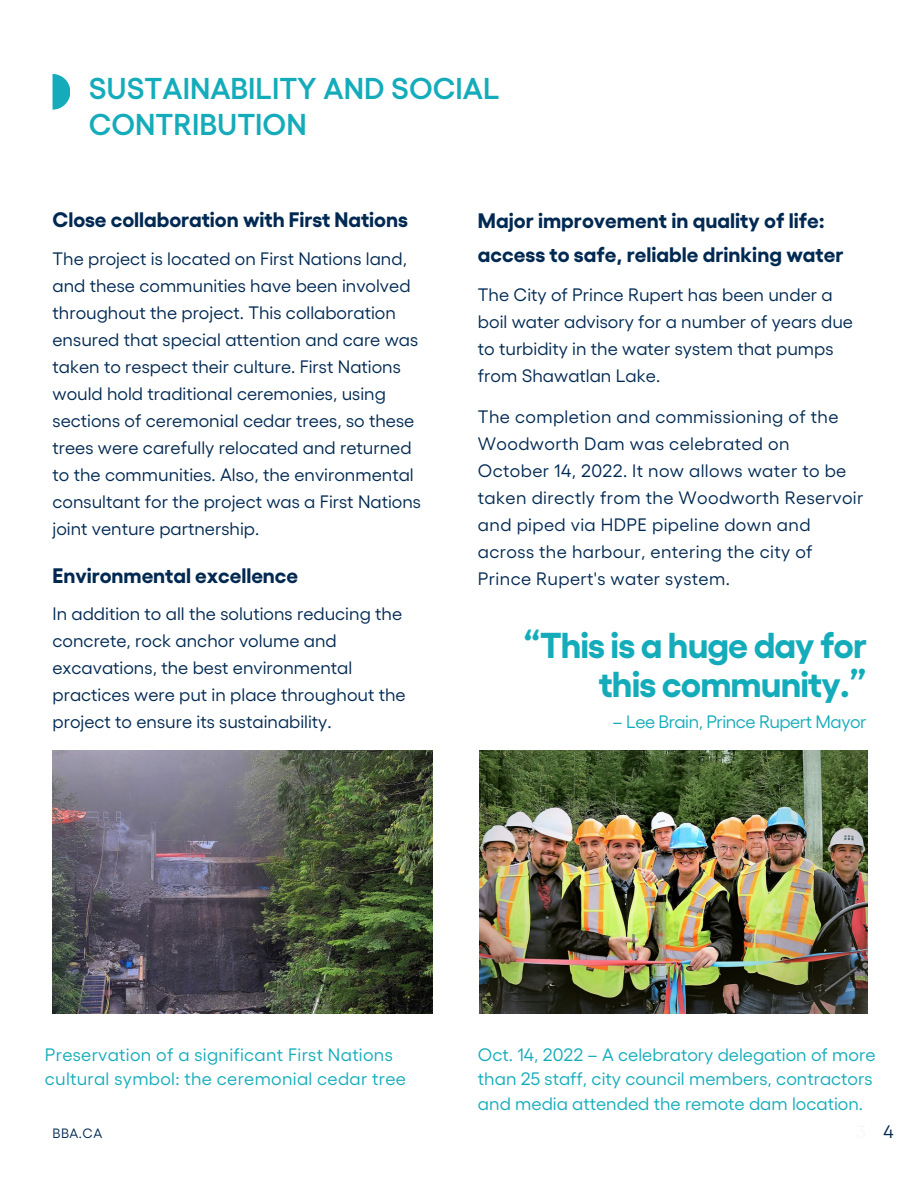
<style>
.page{position:relative;width:918px;height:1188px;background:#fff}
.page>*{position:absolute;margin:0;border:0;box-sizing:border-box;transform-origin:0 0}
.t1{font:700 36px/39.3px "Gellix";letter-spacing:-.025em;color:#14acba;text-align:right}
.t2{font:600 30px/36px "Gellix";color:#14acba}
.t3{font:700 21px/33.8px "Gellix";color:#002952}
.t4{font:18px/27px "Gellix";color:#002952}
.t5{font:18px/27px "Gellix";letter-spacing:.02em;color:#002952}
.t6{font:18px/24.8px "Gellix";color:#14acba}
.t7{font:18px "Gellix";letter-spacing:-.025em;color:#14acba}
.t8{font:13.5px "Gellix";color:#002952}
</style>
<div class="page">
<svg style="left:53px;top:74px;width:17px;height:36px"></svg>
<img style="left:479px;top:750px;width:388px;height:263px">
<img style="left:53px;top:750px;width:380px;height:264px">
<h2 class="t2" style="left:89px;top:68px;width:412px">SUSTAINABILITY AND SOCIAL<br>CONTRIBUTION</h2>
<p class="t3" style="left:53px;top:201px;width:357px">Close collaboration with First Nations</p>
<p class="t4" style="left:53px;top:244px;width:370px">The project is located on First Nations land, and these communities have been involved throughout the project. This collaboration ensured that special attention and care was taken to respect their culture. First Nations would hold traditional ceremonies, using sections of ceremonial cedar trees, so these trees were carefully relocated and returned to the communities. Also, the environmental consultant for the project was a First Nations joint venture partnership.</p>
<p class="t3" style="left:53px;top:557px;width:247px">Environmental excellence</p>
<p class="t4" style="left:53px;top:599px;width:355px">In addition to all the solutions reducing the concrete, rock anchor volume and excavations, the best environmental practices were put in place throughout the project to ensure its sustainability.</p>
<p class="t3" style="left:478px;top:202px;width:367px">Major improvement in quality of life: access to safe, reliable drinking water</p>
<p class="t4" style="left:478px;top:280px;width:377px">The City of Prince Rupert has been under a boil water advisory for a number of years due to turbidity in the water system that pumps from Shawatlan Lake.</p>
<p class="t5" style="left:478px;top:402px;width:387px">The completion and commissioning of the Woodworth Dam was celebrated on October 14, 2022. It now allows water to be taken directly from the Woodworth Reservoir and piped via HDPE pipeline down and across the harbour, entering the city of Prince Rupert's water system.</p>
<h1 class="t1" style="left:523px;top:622px;width:345px">“This is a huge day for this community.”</h1>
<p class="t7" style="left:613px;top:709px;width:255px">– Lee Brain, Prince Rupert Mayor</p>
<p class="t6" style="left:45px;top:1041px;width:363px">Preservation of a significant First Nations cultural symbol: the ceremonial cedar tree</p>
<p class="t8" style="left:53px;top:1124px;width:51px">BBA.CA</p>
<p class="t6" style="left:478px;top:1041px;width:399px">Oct. 14, 2022 – A celebratory delegation of more than 25 staff, city council members, contractors and media attended the remote dam location.</p>
<p class="t4" style="left:884px;top:1117px;width:12px">4</p>
</div>
